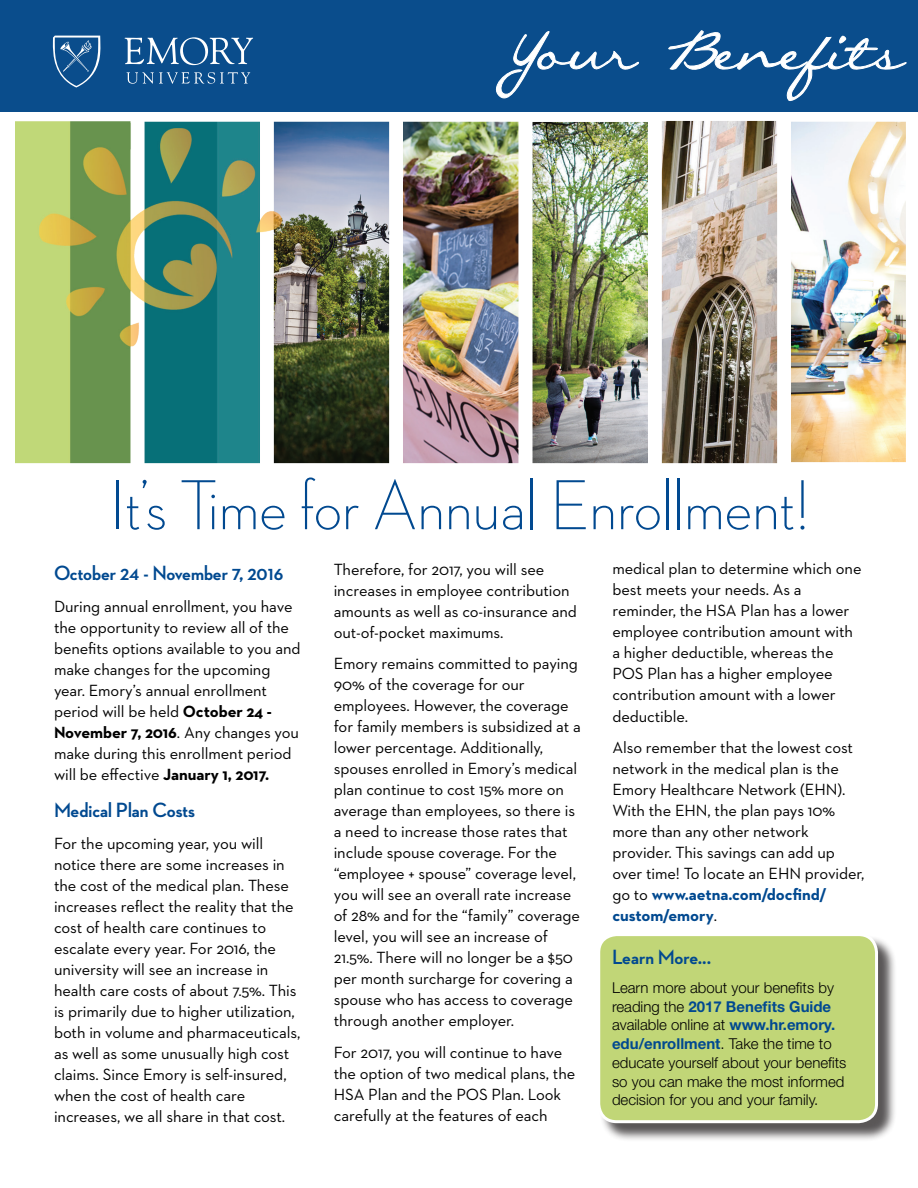
<style>
.page{position:relative;width:918px;height:1188px;background:#fff}
.page>*{position:absolute;margin:0;border:0;box-sizing:border-box;transform-origin:0 0}
.t1{font:300 72px "Neutraface 2 Display";letter-spacing:-.005em;color:#014990}
.t2{font:700 21px "Neutraface 2 Display";color:#014990}
.t3{font:16.5px/21px "Neutraface 2 Text";letter-spacing:-.005em;color:#000}
.t4{font:300 15px/18.8px "Helvetica Neue LT Std";color:#000}
.s1{font-weight:700;color:#014990}
.s2{font-weight:700}
</style>
<div class="page">
<img style="left:15px;top:111px;width:892px;height:353px">
<div style="left:599px;top:935px;width:297px;height:207px;background:#231f20;opacity:.75"></div>
<div style="left:599px;top:935px;width:278px;height:187px;background:#c1d677;border-radius:18px"></div>
<div style="left:597px;top:933px;width:281px;height:190px;border:3px solid #fff;border-radius:18px"></div>
<div style="left:0;top:0;width:918px;height:111px;background:#0a4d8c"></div>
<svg style="left:495px;top:31px;width:144px;height:68px"></svg>
<svg style="left:668px;top:30px;width:239px;height:71px"></svg>
<svg style="left:126px;top:72px;width:124px;height:12px"></svg>
<svg style="left:125px;top:37px;width:128px;height:28px"></svg>
<svg style="left:53px;top:36px;width:48px;height:52px"></svg>
<h1 class="t1" style="left:109px;top:466px;width:702px">It’s Time for Annual Enrollment!</h1>
<p class="t3" style="left:612px;top:558px;width:251px">medical plan to determine which one best meets your needs. As a reminder, the HSA Plan has a lower employee contribution amount with a higher deductible, whereas the<br>POS Plan has a higher employee contribution amount with a lower deductible.</p>
<p class="t3" style="left:612px;top:737px;width:254px">Also remember that the lowest cost network in the medical plan is the<br>Emory Healthcare Network (EHN).<br>With the EHN, the plan pays 10% more than any other network provider. This savings can add up over time! To locate an EHN provider, go to <span class="s1">www.aetna.com/docfind/ custom/emory</span>.</p>
<p class="t2" style="left:612px;top:945px;width:101px">Learn More...</p>
<p class="t4" style="left:612px;top:978px;width:236px">Learn more about your benefits by reading the <span class="s1">2017 Benefits Guide </span>available online at <span class="s1">www.hr.emory. edu/enrollment</span>. Take the time to educate yourself about your benefits so you can make the most informed decision for you and your family.</p>
<p class="t3" style="left:334px;top:558px;width:245px">Therefore, for 2017, you will see increases in employee contribution amounts as well as co-insurance and out-of-pocket maximums.</p>
<p class="t3" style="left:334px;top:653px;width:249px">Emory remains committed to paying 90% of the coverage for our employees. However, the coverage for family members is subsidized at a lower percentage. Additionally, spouses enrolled in Emory’s medical plan continue to cost 15% more on average than employees, so there is a need to increase those rates that include spouse coverage. For the “employee + spouse” coverage level, you will see an overall rate increase of 28% and for the “family” coverage level, you will see an increase of 21.5%. There will no longer be a $50 per month surcharge for covering a spouse who has access to coverage through another employer.</p>
<p class="t3" style="left:334px;top:1041px;width:243px">For 2017, you will continue to have the option of two medical plans, the HSA Plan and the POS Plan. Look carefully at the features of each</p>
<p class="t2" style="left:54px;top:561px;width:231px">October 24 - November 7, 2016</p>
<p class="t3" style="left:54px;top:595px;width:248px">During annual enrollment, you have the opportunity to review all of the benefits options available to you and make changes for the upcoming year. Emory’s annual enrollment period will be held <span class="s2">October 24 - November 7, 2016</span>. Any changes you make during this enrollment period will be effective <span class="s2">January 1, 2017.</span></p>
<p class="t2" style="left:54px;top:798px;width:142px">Medical Plan Costs</p>
<p class="t3" style="left:54px;top:832px;width:248px">For the upcoming year, you will notice there are some increases in the cost of the medical plan. These increases reflect the reality that the cost of health care continues to escalate every year. For 2016, the university will see an increase in health care costs of about 7.5%. This is primarily due to higher utilization, both in volume and pharmaceuticals, as well as some unusually high cost claims. Since Emory is self-insured, when the cost of health care increases, we all share in that cost.</p>
</div>
